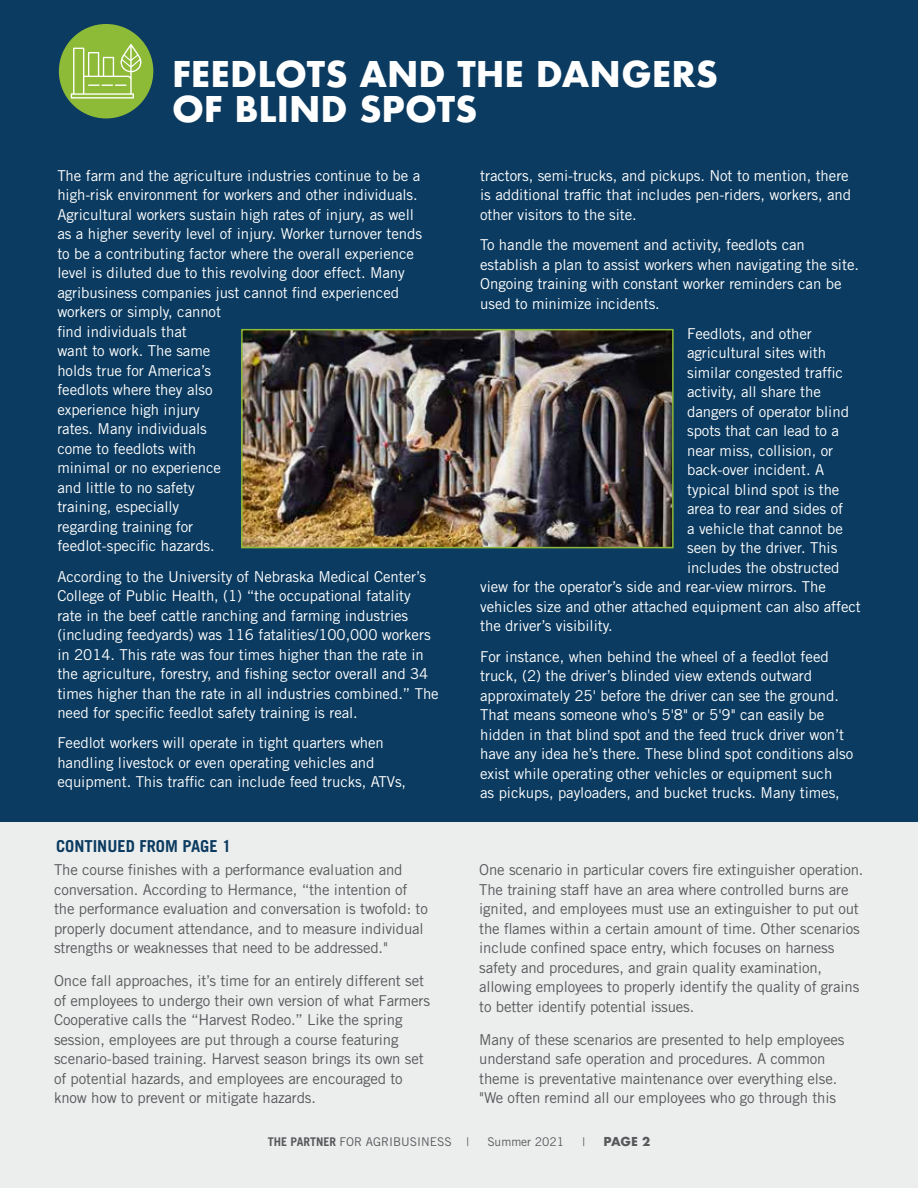
<style>
.page{position:relative;width:918px;height:1188px;background:#fff}
.page>*{position:absolute;margin:0;border:0;box-sizing:border-box;transform-origin:0 0}
.t1{font:700 34.5px/34.5px "Futura";color:#fff}
.t2{font:700 16.5px "Trade Gothic LT Std";color:#0b3b60}
.t3{font:15px/19.5px "Trade Gothic LT Std";letter-spacing:-.005em;color:#fff}
.t4{font:15px/19.5px "Trade Gothic LT Std";letter-spacing:-.01em;color:#58595b}
.t5{font:12px "Trade Gothic LT Std";color:#58595b}
.t6{font:700 12px "Futura";color:#58595b}
.s1{font-weight:700}
</style>
<div class="page">
<div style="left:0;top:822px;width:918px;height:366px;background:#eceeee"></div>
<div style="left:0;top:0;width:918px;height:822px;background:#0b3b60"></div>
<div style="left:59px;top:24px;width:94px;height:94px;background:#8dba37;border-radius:50%"></div>
<svg style="left:71px;top:44px;width:70px;height:55px"></svg>
<img style="left:244px;top:332px;width:427px;height:213px">
<div style="left:241px;top:329px;width:433px;height:219px;border:2px solid #8dba37"></div>
<h1 class="t1" style="left:172px;top:57px;width:548px">FEEDLOTS AND THE DANGERS<br>OF BLIND SPOTS</h1>
<p class="t3" style="left:57px;top:166px;width:366px">The farm and the agriculture industries continue to be a high-risk environment for workers and other individuals.<br>Agricultural workers sustain high rates of injury, as well as a higher severity level of injury. Worker turnover tends to be a contributing factor where the overall experience level is diluted due to this revolving door effect. Many agribusiness companies just cannot find experienced workers or simply, cannot<br>find individuals that<br>want to work. The same<br>holds true for America’s<br>feedlots where they also<br>experience high injury<br>rates. Many individuals<br>come to feedlots with<br>minimal or no experience<br>and little to no safety<br>training, especially<br>regarding training for<br>feedlot-specific hazards.</p>
<p class="t3" style="left:57px;top:566px;width:383px">According to the University of Nebraska Medical Center’s College of Public Health, (1) “the occupational fatality rate in the beef cattle ranching and farming industries (including feedyards) was 116 fatalities/100,000 workers in 2014. This rate was four times higher than the rate in the agriculture, forestry, and fishing sector overall and 34 times higher than the rate in all industries combined.” The need for specific feedlot safety training is real.</p>
<p class="t3" style="left:57px;top:733px;width:350px">Feedlot workers will operate in tight quarters when handling livestock or even operating vehicles and equipment. This traffic can include feed trucks, ATVs,</p>
<p class="t2" style="left:56px;top:836px;width:177px">CONTINUED FROM PAGE 1</p>
<p class="t4" style="left:54px;top:860px;width:375px">The course finishes with a performance evaluation and conversation. According to Hermance, “the intention of the performance evaluation and conversation is twofold: to properly document attendance, and to measure individual strengths or weaknesses that need to be addressed."</p>
<p class="t4" style="left:54px;top:971px;width:378px">Once fall approaches, it’s time for an entirely different set of employees to undergo their own version of what Farmers Cooperative calls the “Harvest Rodeo.” Like the spring session, employees are put through a course featuring scenario-based training. Harvest season brings its own set of potential hazards, and employees are encouraged to know how to prevent or mitigate hazards.</p>
<p class="t3" style="left:480px;top:166px;width:373px">tractors, semi-trucks, and pickups. Not to mention, there is additional traffic that includes pen-riders, workers, and other visitors to the site.</p>
<p class="t3" style="left:480px;top:235px;width:380px">To handle the movement and activity, feedlots can establish a plan to assist workers when navigating the site.<br>Ongoing training with constant worker reminders can be used to minimize incidents.</p>
<p class="t3" style="left:687px;top:324px;width:126px">Feedlots, and other</p>
<p class="t3" style="left:687px;top:343px;width:141px">agricultural sites with</p>
<p class="t3" style="left:687px;top:363px;width:157px">similar congested traffic</p>
<p class="t3" style="left:687px;top:382px;width:135px">activity, all share the</p>
<p class="t3" style="left:687px;top:402px;width:163px">dangers of operator blind</p>
<p class="t3" style="left:687px;top:421px;width:153px">spots that can lead to a</p>
<p class="t3" style="left:687px;top:441px;width:148px">near miss, collision, or</p>
<p class="t3" style="left:687px;top:460px;width:139px">back-over incident. A</p>
<p class="t3" style="left:687px;top:480px;width:154px">typical blind spot is the</p>
<p class="t3" style="left:687px;top:499px;width:158px">area to rear and sides of</p>
<p class="t3" style="left:687px;top:519px;width:157px">a vehicle that cannot be</p>
<p class="t3" style="left:687px;top:538px;width:152px">seen by the driver. This</p>
<p class="t3" style="left:687px;top:558px;width:154px">includes the obstructed</p>
<p class="t3" style="left:480px;top:577px;width:347px">view for the operator’s side and rear-view mirrors. The</p>
<p class="t3" style="left:480px;top:597px;width:382px">vehicles size and other attached equipment can also affect</p>
<p class="t3" style="left:480px;top:616px;width:134px">the driver’s visibility.</p>
<p class="t3" style="left:480px;top:647px;width:375px">For instance, when behind the wheel of a feedlot feed truck, (2) the driver’s blinded view extends outward approximately 25' before the driver can see the ground.<br>That means someone who's 5'8" or 5'9" can easily be hidden in that blind spot and the feed truck driver won’t have any idea he’s there. These blind spot conditions also exist while operating other vehicles or equipment such<br>as pickups, payloaders, and bucket trucks. Many times,</p>
<p class="t4" style="left:479px;top:860px;width:386px">One scenario in particular covers fire extinguisher operation.<br>The training staff have an area where controlled burns are ignited, and employees must use an extinguisher to put out the flames within a certain amount of time. Other scenarios include confined space entry, which focuses on harness safety and procedures, and grain quality examination, allowing employees to properly identify the quality of grains to better identify potential issues.</p>
<p class="t4" style="left:479px;top:1030px;width:367px">Many of these scenarios are presented to help employees understand safe operation and procedures. A common theme is preventative maintenance over everything else. "We often remind all our employees who go through this</p>
<p class="t5" style="left:268px;top:1135px;width:203px"><span class="s1">THE PARTNER</span> FOR AGRIBUSINESS |</p>
<p class="t5" style="left:487px;top:1135px;width:78px">Summer 2021</p>
<p class="t5" style="left:583px;top:1135px;width:4px">|</p>
<p class="t6" style="left:604px;top:1133px;width:48px">PAGE 2</p>
</div>
